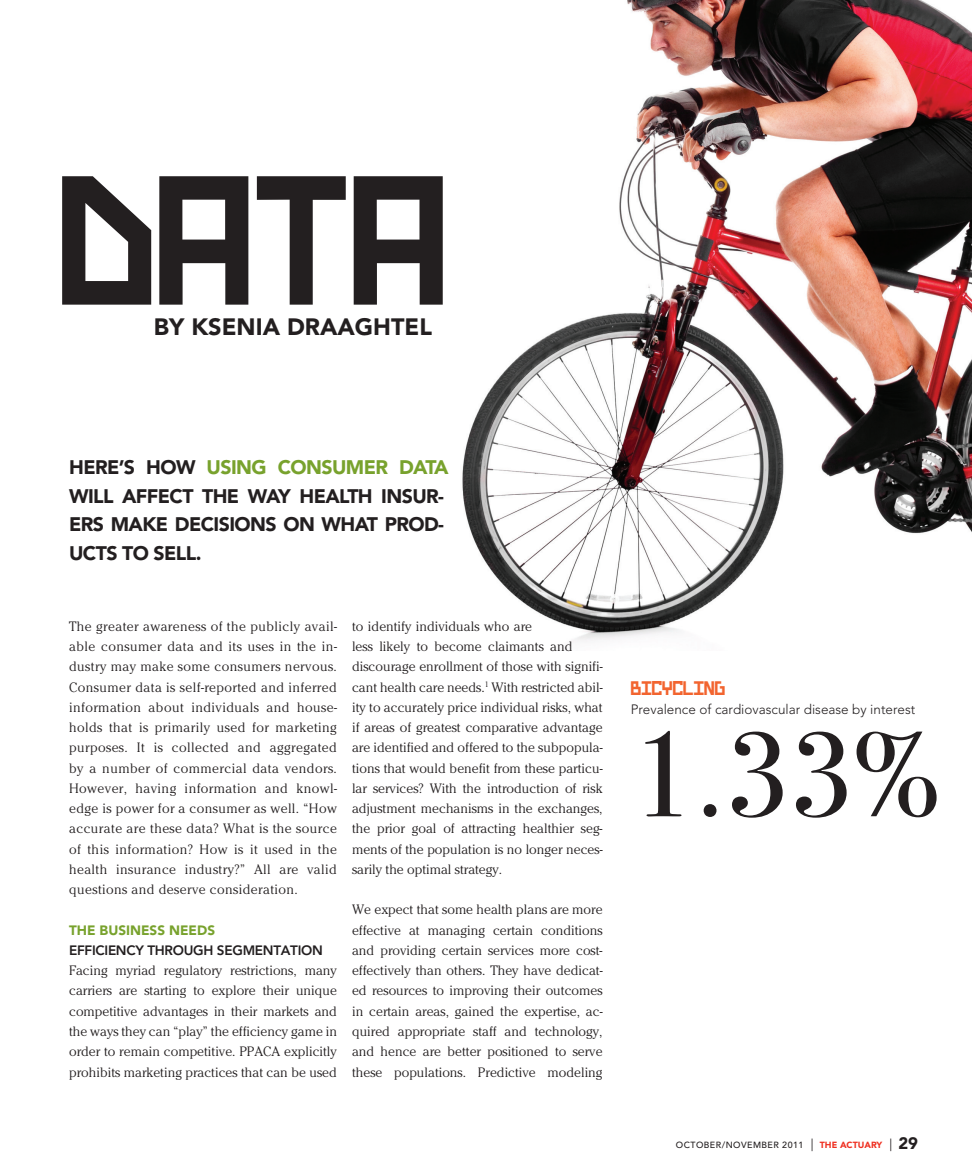
<style>
.page{position:relative;width:972px;height:1175px;background:#fff}
.page>*{position:absolute;margin:0;border:0;box-sizing:border-box;transform-origin:0 0}
.t1{font:700 180.3px "Bionic Type";color:#231f20}
.t2{font:120px "Bodoni Svty Two ITCTT Book";color:#231f20}
.t3{font:900 23.55px "Avenir";color:#231f20}
.t4{font:900 19.5px/28.5px "Avenir";letter-spacing:-.03em;color:#231f20}
.t5{font:700 19.5px "Bionic Type";color:#f2642f}
.t6{font:300 13.5px/20.2px "Cheltenham Std";color:#231f20;text-align:justify}
.t7{font:300 13.5px "Avenir";color:#231f20}
.t8{font:800 13.5px "Avenir";letter-spacing:-.02em;color:#231f20}
.t9{font:900 13.5px "Avenir";color:#78a22d}
.t10{font:500 8.85px "Avenir";letter-spacing:.05em;color:#231f20}
.s1{color:#78a22d}
.s2{font-weight:400;font-size:12.6px}
.s3{font-weight:900;color:#ef3122}
.s4{font-weight:900;font-size:16.65px}
</style>
<div class="page">
<img style="left:462px;top:0;width:510px;height:643px">
<h1 class="t1" style="left:59px;top:157px;width:391px">DATA</h1>
<h3 class="t3" style="left:154px;top:312px;width:280px">BY KSENIA DRAAGHTEL</h3>
<h3 class="t4" style="left:69px;top:453px;width:381px">HERE’S HOW <span class="s1">USING CONSUMER DATA<br></span>WILL AFFECT THE WAY HEALTH INSUR-<br>ERS MAKE DECISIONS ON WHAT PROD-<br>UCTS TO SELL.</h3>
<p class="t6" style="left:69px;top:616px;width:269px">The greater awareness of the publicly avail&shy;able consumer data and its uses in the in&shy;dustry may make some consumers nervous.<br>Consumer data is self-reported and inferred information about individuals and house&shy;holds that is primarily used for marketing purposes. It is collected and aggregated by a number of commercial data vendors.<br>However, having information and knowl&shy;edge is power for a consumer as well. “How accurate are these data? What is the source of this information? How is it used in the health insurance industry?” All are valid questions and deserve consideration.</p>
<p class="t9" style="left:69px;top:921px;width:148px">THE BUSINESS NEEDS</p>
<p class="t8" style="left:69px;top:942px;width:255px">EFFICIENCY THROUGH SEGMENTATION</p>
<p class="t6" style="left:69px;top:960px;width:269px">Facing myriad regulatory restrictions, many carriers are starting to explore their unique competitive advantages in their markets and the ways they can “play” the efficiency game in order to remain competitive. PPACA explicitly prohibits marketing practices that can be used</p>
<p class="t6" style="left:352px;top:616px;width:252px;text-align:left">to identify individuals who are<br>less likely to become claimants and discourage enrollment of those with signifi&shy;cant health care needs.<sup>1</sup> With restricted abil&shy;ity to accurately price individual risks, what if areas of greatest comparative advantage are identified and offered to the subpopula&shy;tions that would benefit from these particu&shy;lar services? With the introduction of risk adjustment mechanisms in the exchanges, the prior goal of attracting healthier seg&shy;ments of the population is no longer neces&shy;sarily the optimal strategy.</p>
<p class="t6" style="left:352px;top:899px;width:252px">We expect that some health plans are more effective at managing certain conditions and providing certain services more cost&shy;effectively than others. They have dedicat&shy;ed resources to improving their outcomes in certain areas, gained the expertise, ac&shy;quired appropriate staff and technology, and hence are better positioned to serve these populations. Predictive modeling</p>
<h3 class="t5" style="left:631px;top:679px;width:96px">BICYCLING</h3>
<p class="t7" style="left:631px;top:701px;width:286px">Prevalence of cardiovascular disease by interest</p>
<h2 class="t2" style="left:631px;top:677px;width:310px">1.33%</h2>
<p class="t10" style="left:676px;top:1139px;width:244px">OCTOBER/NOVEMBER 2011 <span class="s2">|</span> <span class="s3">THE ACTUARY</span> <span class="s2">|</span> <span class="s4">29</span></p>
</div>
